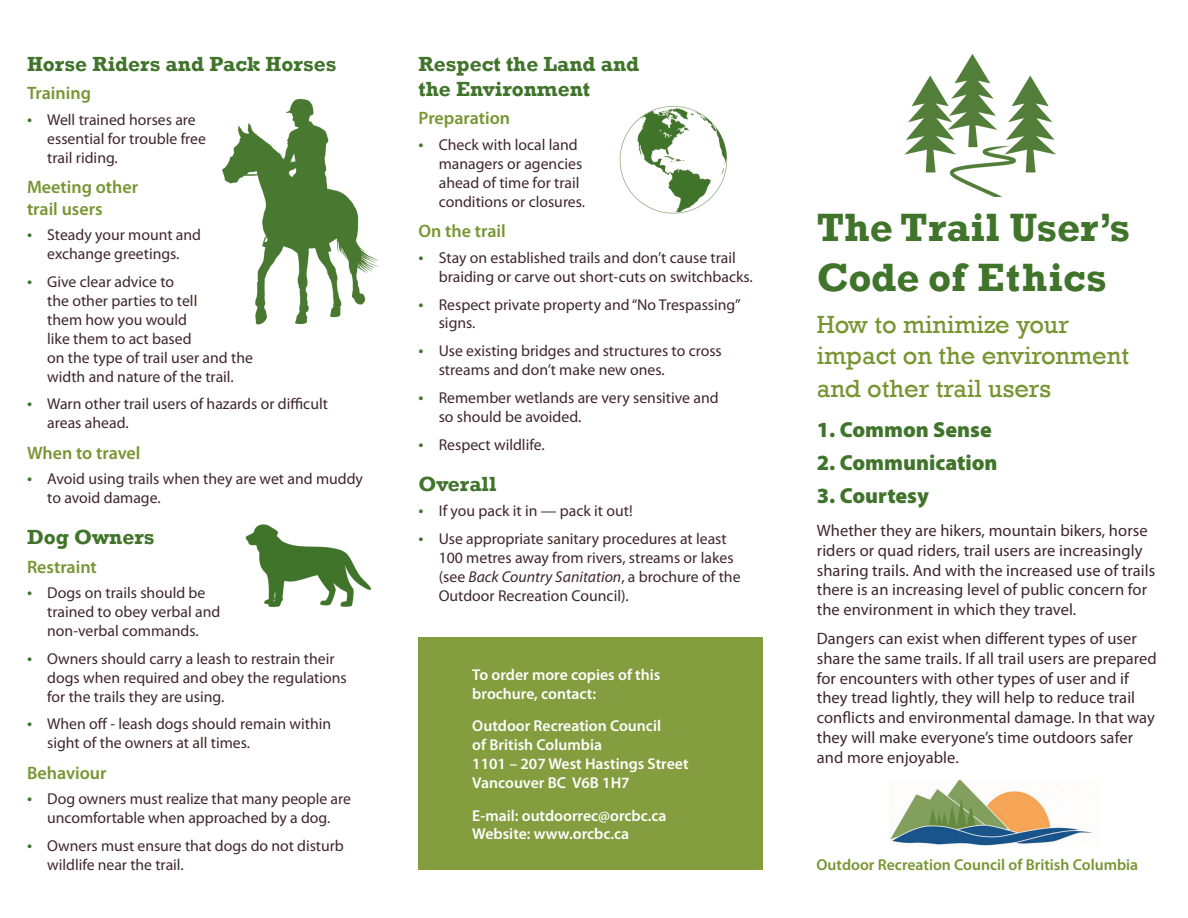
<style>
.page{position:relative;width:1188px;height:918px;background:#fff}
.page>*{position:absolute;margin:0;border:0;box-sizing:border-box;transform-origin:0 0}
.t1{font:700 40.5px/49.5px "Rockwell";letter-spacing:.005em;color:#40742b}
.t2{font:25.5px/32.2px "Rockwell";color:#779531}
.t3{font:900 21.75px "Myriad Pro";color:#40742b}
.t4{font:700 21px/25.2px "Rockwell";color:#40742b}
.t5{font:600 18px/21.6px "Myriad Pro";color:#779531}
.t6{font:16.5px/19.8px "Myriad Pro";letter-spacing:.005em;color:#3f2729}
.t7{font:15.75px/18.9px "Myriad Pro";color:#3f2729}
.t8{font:600 15.75px/18.9px "Myriad Pro";color:#fff}
.t9{font:600 15.75px "Myriad Pro";color:#779531}
.s1{font-size:18px;color:#40742b}
.s2{font-style:italic}
</style>
<div class="page">
<img style="left:889px;top:780px;width:204px;height:66px">
<div style="left:418px;top:638px;width:345px;height:232px;background:#849d3e"></div>
<img style="left:222px;top:98px;width:157px;height:227px">
<img style="left:245px;top:524px;width:126px;height:84px">
<img style="left:619px;top:106px;width:109px;height:108px">
<img style="left:904px;top:54px;width:152px;height:142px">
<h3 class="t4" style="left:27px;top:51px;width:311px">Horse Riders and Pack Horses</h3>
<p class="t5" style="left:27px;top:82px;width:66px">Training</p>
<p class="t7" style="left:47px;top:110px;width:160px;text-indent:-20px"><span class="s1">•</span> Well trained horses are essential for trouble free trail riding.</p>
<p class="t5" style="left:27px;top:176px;width:113px">Meeting other trail users</p>
<p class="t7" style="left:27px;top:225px;width:176px;text-align:center"><span class="s1">•</span> Steady your mount and exchange greetings.</p>
<p class="t7" style="left:47px;top:272px;width:207px;text-indent:-20px"><span class="s1">•</span> Give clear advice to<br>the other parties to tell<br>them how you would<br>like them to act based<br>on the type of trail user and the width and nature of the trail.</p>
<p class="t7" style="left:47px;top:394px;width:282px;text-indent:-20px"><span class="s1">•</span> Warn other trail users of hazards or difficult areas ahead.</p>
<p class="t5" style="left:27px;top:441px;width:115px">When to travel</p>
<p class="t7" style="left:47px;top:469px;width:317px;text-indent:-20px"><span class="s1">•</span> Avoid using trails when they are wet and muddy to avoid damage.</p>
<h3 class="t4" style="left:27px;top:525px;width:129px">Dog Owners</h3>
<p class="t5" style="left:27px;top:555px;width:71px">Restraint</p>
<p class="t7" style="left:47px;top:583px;width:175px;text-indent:-20px"><span class="s1">•</span> Dogs on trails should be trained to obey verbal and non-verbal commands.</p>
<p class="t7" style="left:47px;top:649px;width:301px;text-indent:-20px"><span class="s1">•</span> Owners should carry a leash to restrain their dogs when required and obey the regulations for the trails they are using.</p>
<p class="t7" style="left:47px;top:714px;width:286px;text-indent:-20px"><span class="s1">•</span> When off - leash dogs should remain within sight of the owners at all times.</p>
<p class="t5" style="left:27px;top:761px;width:81px">Behaviour</p>
<p class="t7" style="left:27px;top:789px;width:326px;text-align:center"><span class="s1">•</span> Dog owners must realize that many people are uncomfortable when approached by a dog.</p>
<p class="t7" style="left:47px;top:836px;width:298px;text-indent:-20px"><span class="s1">•</span> Owners must ensure that dogs do not disturb wildlife near the trail.</p>
<h3 class="t4" style="left:418px;top:51px;width:222px">Respect the Land and the Environment</h3>
<p class="t5" style="left:418px;top:107px;width:93px">Preparation</p>
<p class="t7" style="left:439px;top:135px;width:148px;text-indent:-20px"><span class="s1">•</span> Check with local land managers or agencies ahead of time for trail conditions or closures.</p>
<p class="t5" style="left:418px;top:220px;width:89px">On the trail</p>
<p class="t7" style="left:439px;top:248px;width:316px;text-indent:-20px"><span class="s1">•</span> Stay on established trails and don’t cause trail braiding or carve out short-cuts on switchbacks.</p>
<p class="t7" style="left:439px;top:295px;width:303px;text-indent:-20px"><span class="s1">•</span> Respect private property and“No Trespassing” signs.</p>
<p class="t7" style="left:439px;top:341px;width:285px;text-indent:-20px"><span class="s1">•</span> Use existing bridges and structures to cross streams and don’t make new ones.</p>
<p class="t7" style="left:439px;top:388px;width:281px;text-indent:-20px"><span class="s1">•</span> Remember wetlands are very sensitive and so should be avoided.</p>
<p class="t7" style="left:418px;top:435px;width:128px"><span class="s1">•</span> Respect wildlife.</p>
<h3 class="t4" style="left:418px;top:471px;width:79px">Overall</h3>
<p class="t7" style="left:418px;top:501px;width:216px"><span class="s1">•</span> If you pack it in — pack it out!</p>
<p class="t7" style="left:439px;top:529px;width:303px;text-indent:-20px"><span class="s1">•</span> Use appropriate sanitary procedures at least 100 metres away from rivers, streams or lakes (see <span class="s2">Back Country Sanitation</span>, a brochure of the Outdoor Recreation Council).</p>
<p class="t8" style="left:472px;top:665px;width:190px">To order more copies of this brochure, contact:</p>
<p class="t8" style="left:472px;top:716px;width:218px">Outdoor Recreation Council<br>of British Columbia<br>1101 – 207 West Hastings Street<br>Vancouver BC V6B 1H7</p>
<p class="t8" style="left:472px;top:805px;width:196px">E-mail: outdoorrec@orcbc.ca<br>Website: www.orcbc.ca</p>
<h1 class="t1" style="left:817px;top:203px;width:315px">The Trail User’s<br>Code of Ethics</h1>
<h2 class="t2" style="left:817px;top:309px;width:314px">How to minimize your impact on the environment and other trail users</h2>
<h3 class="t3" style="left:817px;top:415px;width:177px">1. Common Sense</h3>
<h3 class="t3" style="left:817px;top:448px;width:182px">2. Communication</h3>
<h3 class="t3" style="left:817px;top:481px;width:114px">3. Courtesy</h3>
<p class="t6" style="left:817px;top:520px;width:340px">Whether they are hikers, mountain bikers, horse riders or quad riders, trail users are increasingly sharing trails. And with the increased use of trails there is an increasing level of public concern for the environment in which they travel.</p>
<p class="t6" style="left:817px;top:628px;width:342px">Dangers can exist when different types of user share the same trails. If all trail users are prepared for encounters with other types of user and if they tread lightly, they will help to reduce trail conflicts and environmental damage. In that way they will make everyone’s time outdoors safer and more enjoyable.</p>
<p class="t9" style="left:817px;top:855px;width:323px">Outdoor Recreation Council of British Columbia</p>
</div>
